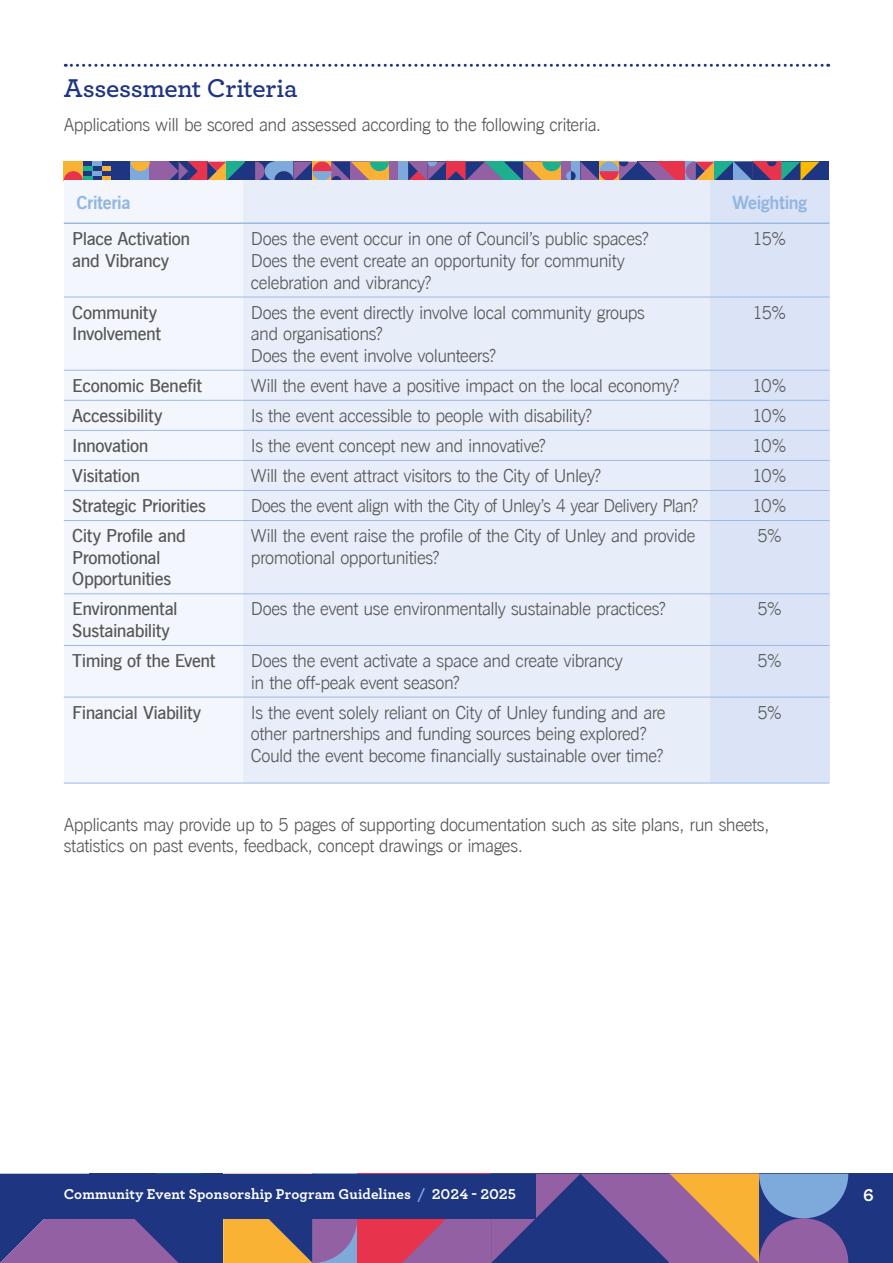
<style>
.page{position:relative;width:893px;height:1263px;background:#fff}
.page>*{position:absolute;margin:0;border:0;box-sizing:border-box;transform-origin:0 0}
.t1{font:600 27px "Archer";letter-spacing:-.015em;color:#1e3582}
.t2{font:300 18px/21.6px "News Gothic BT";letter-spacing:-.025em;color:#575756}
.t3{font:600 18px/21.6px "News Gothic BT";letter-spacing:-.025em;color:#575756}
.t4{font:700 18px "News Gothic BT";letter-spacing:-.02em;color:#93b6e1}
.t5{font:700 18px "Archer";color:#fff}
.t6{font:700 15px "Archer";letter-spacing:.005em;color:#fff}
.s1{color:#7da9db}
</style>
<div class="page">
<div style="left:89px;top:1174px;width:134px;height:89px;background:#1e3582"></div>
<svg style="left:0;top:1174px;width:179px;height:89px"></svg>
<div style="left:848px;top:1174px;width:45px;height:89px;background:#1e3582"></div>
<div style="left:357px;top:1174px;width:45px;height:89px;background:#e7344c"></div>
<svg style="left:402px;top:1174px;width:446px;height:89px"></svg>
<svg style="left:223px;top:1218px;width:134px;height:45px"></svg>
<div style="left:45px;top:1174px;width:491px;height:44px;background:#1e3582"></div>
<svg style="left:65px;top:64px;width:764px;height:3px"></svg>
<div style="left:389px;top:162px;width:10px;height:19px;background:#9460a4"></div>
<div style="left:399px;top:162px;width:9px;height:19px;background:#7da9db"></div>
<svg style="left:255px;top:162px;width:134px;height:19px"></svg>
<div style="left:64px;top:162px;width:19px;height:19px;background:#f9b234"></div>
<div style="left:83px;top:162px;width:29px;height:19px;background:#1e3582"></div>
<div style="left:83px;top:176px;width:9px;height:5px;background:#1daf8e"></div>
<div style="left:102px;top:176px;width:10px;height:5px;background:#f9b234"></div>
<div style="left:83px;top:166px;width:9px;height:5px;background:#1daf8e"></div>
<div style="left:102px;top:166px;width:10px;height:5px;background:#f9b234"></div>
<div style="left:92px;top:171px;width:10px;height:5px;background:#7da9db"></div>
<hr style="left:92px;top:162px;width:10px;height:4px;background:#7da9db">
<div style="left:112px;top:162px;width:19px;height:19px;background:#1e3582"></div>
<div style="left:131px;top:162px;width:19px;height:19px;background:#7da9db"></div>
<div style="left:150px;top:162px;width:19px;height:19px;background:#9460a4"></div>
<div style="left:188px;top:162px;width:19px;height:19px;background:#e7344c"></div>
<svg style="left:169px;top:162px;width:29px;height:19px"></svg>
<svg style="left:131px;top:162px;width:19px;height:9px"></svg>
<svg style="left:64px;top:171px;width:19px;height:10px"></svg>
<svg style="left:207px;top:162px;width:39px;height:19px"></svg>
<div style="left:246px;top:162px;width:9px;height:19px;background:#1e3582"></div>
<div style="left:676px;top:162px;width:10px;height:19px;background:#e7344c"></div>
<svg style="left:408px;top:162px;width:268px;height:19px"></svg>
<div style="left:820px;top:162px;width:9px;height:19px;background:#1e3582"></div>
<svg style="left:686px;top:162px;width:134px;height:19px"></svg>
<div style="left:242px;top:181px;width:468px;height:602px;background:#e7edf9"></div>
<div style="left:710px;top:181px;width:119px;height:602px;background:#dbe4f6"></div>
<div style="left:64px;top:181px;width:178px;height:602px;background:#f3f6fc"></div>
<hr style="left:64px;top:297px;width:178px;height:1px;background:#9abae3">
<hr style="left:242px;top:297px;width:468px;height:1px;background:#9abae3">
<hr style="left:710px;top:297px;width:119px;height:1px;background:#9abae3">
<hr style="left:64px;top:370px;width:178px;height:1px;background:#9abae3">
<hr style="left:242px;top:370px;width:468px;height:1px;background:#9abae3">
<hr style="left:710px;top:370px;width:119px;height:1px;background:#9abae3">
<hr style="left:64px;top:400px;width:178px;height:1px;background:#9abae3">
<hr style="left:242px;top:400px;width:468px;height:1px;background:#9abae3">
<hr style="left:710px;top:400px;width:119px;height:1px;background:#9abae3">
<hr style="left:64px;top:430px;width:178px;height:1px;background:#9abae3">
<hr style="left:242px;top:430px;width:468px;height:1px;background:#9abae3">
<hr style="left:710px;top:430px;width:119px;height:1px;background:#9abae3">
<hr style="left:64px;top:460px;width:178px;height:1px;background:#9abae3">
<hr style="left:242px;top:460px;width:468px;height:1px;background:#9abae3">
<hr style="left:710px;top:460px;width:119px;height:1px;background:#9abae3">
<hr style="left:64px;top:490px;width:178px;height:1px;background:#9abae3">
<hr style="left:242px;top:490px;width:468px;height:1px;background:#9abae3">
<hr style="left:710px;top:490px;width:119px;height:1px;background:#9abae3">
<hr style="left:64px;top:520px;width:178px;height:1px;background:#9abae3">
<hr style="left:242px;top:520px;width:468px;height:1px;background:#9abae3">
<hr style="left:710px;top:520px;width:119px;height:1px;background:#9abae3">
<hr style="left:64px;top:593px;width:178px;height:1px;background:#9abae3">
<hr style="left:242px;top:593px;width:468px;height:1px;background:#9abae3">
<hr style="left:710px;top:593px;width:119px;height:1px;background:#9abae3">
<hr style="left:64px;top:645px;width:178px;height:1px;background:#9abae3">
<hr style="left:242px;top:645px;width:468px;height:1px;background:#9abae3">
<hr style="left:710px;top:645px;width:119px;height:1px;background:#9abae3">
<hr style="left:64px;top:697px;width:178px;height:1px;background:#9abae3">
<hr style="left:242px;top:697px;width:468px;height:1px;background:#9abae3">
<hr style="left:710px;top:697px;width:119px;height:1px;background:#9abae3">
<hr style="left:64px;top:783px;width:178px;height:1px;background:#9abae3">
<hr style="left:242px;top:783px;width:468px;height:1px;background:#9abae3">
<hr style="left:710px;top:783px;width:119px;height:1px;background:#9abae3">
<hr style="left:64px;top:222px;width:178px;height:2px;background:#9abae3">
<hr style="left:242px;top:222px;width:468px;height:2px;background:#9abae3">
<hr style="left:710px;top:222px;width:119px;height:2px;background:#9abae3">
<h1 class="t1" style="left:64px;top:67px;width:235px">Assessment Criteria</h1>
<p class="t2" style="left:64px;top:114px;width:539px">Applications will be scored and assessed according to the following criteria.</p>
<p class="t4" style="left:77px;top:191px;width:56px">Criteria</p>
<p class="t4" style="left:732px;top:191px;width:77px">Weighting</p>
<p class="t3" style="left:72px;top:228px;width:119px">Place Activation and Vibrancy</p>
<p class="t2" style="left:251px;top:228px;width:399px">Does the event occur in one of Council’s public spaces?<br>Does the event create an opportunity for community celebration and vibrancy?</p>
<p class="t2" style="left:752px;top:228px;width:36px">15%</p>
<p class="t3" style="left:72px;top:301px;width:90px">Community<br>Involvement</p>
<p class="t2" style="left:251px;top:301px;width:396px">Does the event directly involve local community groups and organisations?<br>Does the event involve volunteers?</p>
<p class="t2" style="left:752px;top:301px;width:36px">15%</p>
<p class="t3" style="left:72px;top:374px;width:131px">Economic Benefit</p>
<p class="t2" style="left:251px;top:374px;width:430px">Will the event have a positive impact on the local economy?</p>
<p class="t2" style="left:752px;top:374px;width:36px">10%</p>
<p class="t3" style="left:72px;top:404px;width:92px">Accessibility</p>
<p class="t2" style="left:251px;top:405px;width:343px">Is the event accessible to people with disability?</p>
<p class="t2" style="left:752px;top:405px;width:36px">10%</p>
<p class="t3" style="left:72px;top:435px;width:78px">Innovation</p>
<p class="t2" style="left:251px;top:435px;width:296px">Is the event concept new and innovative?</p>
<p class="t2" style="left:752px;top:435px;width:36px">10%</p>
<p class="t3" style="left:72px;top:465px;width:69px">Visitation</p>
<p class="t2" style="left:251px;top:465px;width:352px">Will the event attract visitors to the City of Unley?</p>
<p class="t2" style="left:752px;top:465px;width:36px">10%</p>
<p class="t3" style="left:72px;top:495px;width:135px">Strategic Priorities</p>
<p class="t2" style="left:251px;top:495px;width:449px">Does the event align with the City of Unley’s 4 year Delivery Plan?</p>
<p class="t2" style="left:752px;top:495px;width:36px">10%</p>
<p class="t3" style="left:72px;top:525px;width:115px">City Profile and<br>Promotional<br>Opportunities</p>
<p class="t2" style="left:251px;top:525px;width:446px">Will the event raise the profile of the City of Unley and provide promotional opportunities?</p>
<p class="t2" style="left:757px;top:525px;width:27px">5%</p>
<p class="t3" style="left:72px;top:598px;width:107px">Environmental<br>Sustainability</p>
<p class="t2" style="left:251px;top:598px;width:416px">Does the event use environmentally sustainable practices?</p>
<p class="t2" style="left:757px;top:598px;width:27px">5%</p>
<p class="t3" style="left:72px;top:650px;width:145px">Timing of the Event</p>
<p class="t2" style="left:251px;top:650px;width:374px">Does the event activate a space and create vibrancy in the off-peak event season?</p>
<p class="t2" style="left:757px;top:650px;width:27px">5%</p>
<p class="t3" style="left:72px;top:701px;width:131px">Financial Viability</p>
<p class="t2" style="left:251px;top:701px;width:416px">Is the event solely reliant on City of Unley funding and are other partnerships and funding sources being explored?<br>Could the event become financially sustainable over time?</p>
<p class="t2" style="left:757px;top:701px;width:27px">5%</p>
<p class="t2" style="left:64px;top:813px;width:707px">Applicants may provide up to 5 pages of supporting documentation such as site plans, run sheets, statistics on past events, feedback, concept drawings or images.</p>
<p class="t6" style="left:64px;top:1182px;width:454px">Community Event Sponsorship Program Guidelines <span class="s1">/</span> 2024 - 2025</p>
<p class="t5" style="left:863px;top:1180px;width:12px">6</p>
</div>
